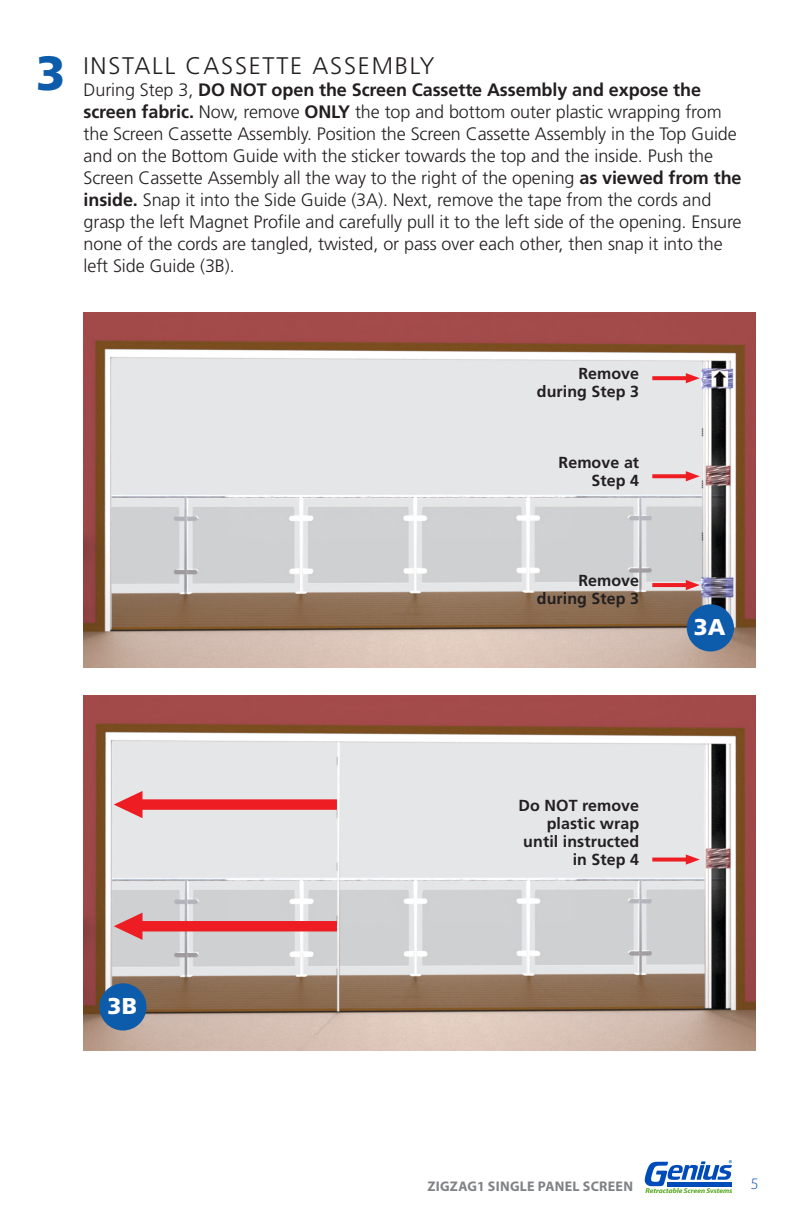
<style>
.page{position:relative;width:792px;height:1224px;background:#fff}
.page>*{position:absolute;margin:0;border:0;box-sizing:border-box;transform-origin:0 0}
.t1{font:900 48px "Frutiger";color:#0d5cab}
.t2{font:300 24px "Frutiger";letter-spacing:.075em;color:#231f20}
.t3{font:900 22.8px "Frutiger";color:#fff}
.t4{font:300 18px/22px "Frutiger";letter-spacing:-.005em;color:#231f20}
.t5{font:700 16px/18px "Frutiger";letter-spacing:.005em;color:#231f20;text-align:right}
.t6{font:300 16px "Myriad Pro";color:#004aba}
.t7{font:700 14px "Myriad Pro";letter-spacing:.02em;color:#808285}
.s1{font-weight:700}
</style>
<div class="page">
<svg style="left:645px;top:1160px;width:87px;height:32px"></svg>
<img style="left:84px;top:312px;width:672px;height:355px">
<img style="left:84px;top:696px;width:672px;height:355px">
<div style="left:687px;top:604px;width:47px;height:47px;background:#0d5cab;border-radius:50%"></div>
<div style="left:99px;top:983px;width:48px;height:48px;background:#0d5cab;border-radius:50%"></div>
<svg style="left:114px;top:791px;width:223px;height:27px;background:#e89498"></svg>
<svg style="left:114px;top:913px;width:223px;height:27px;background:#dd898c"></svg>
<svg style="left:652px;top:474px;width:34px;height:4px"></svg>
<svg style="left:686px;top:471px;width:14px;height:10px"></svg>
<svg style="left:652px;top:858px;width:34px;height:4px"></svg>
<svg style="left:686px;top:854px;width:14px;height:11px"></svg>
<svg style="left:652px;top:376px;width:34px;height:4px"></svg>
<svg style="left:686px;top:373px;width:14px;height:10px"></svg>
<hr style="left:652px;top:583px;width:37px;height:4px;background:#ee1d23">
<svg style="left:686px;top:580px;width:14px;height:10px"></svg>
<p class="t1" style="left:36px;top:44px;width:31px">3</p>
<p class="t2" style="left:84px;top:52px;width:352px">INSTALL CASSETTE ASSEMBLY</p>
<p class="t4" style="left:84px;top:79px;width:660px">During Step 3, <span class="s1">DO NOT open the Screen Cassette Assembly and expose the screen fabric.</span> Now, remove <span class="s1">ONLY</span> the top and bottom outer plastic wrapping from the Screen Cassette Assembly. Position the Screen Cassette Assembly in the Top Guide and on the Bottom Guide with the sticker towards the top and the inside. Push the Screen Cassette Assembly all the way to the right of the opening <span class="s1">as viewed from the inside.</span> Snap it into the Side Guide (3A). Next, remove the tape from the cords and grasp the left Magnet Profile and carefully pull it to the left side of the opening. Ensure none of the cords are tangled, twisted, or pass over each other, then snap it into the left Side Guide (3B).</p>
<p class="t5" style="left:537px;top:365px;width:104px">Remove during Step 3</p>
<p class="t5" style="left:559px;top:454px;width:82px">Remove at<br>Step 4</p>
<p class="t5" style="left:537px;top:572px;width:104px">Remove during Step 3</p>
<p class="t3" style="left:694px;top:614px;width:33px">3A</p>
<p class="t3" style="left:108px;top:993px;width:31px">3B</p>
<p class="t5" style="left:518px;top:796px;width:122px">Do NOT remove plastic wrap until instructed in Step 4</p>
<p class="t7" style="left:428px;top:1177px;width:207px">ZIGZAG1 SINGLE PANEL SCREEN</p>
<p class="t6" style="left:751px;top:1175px;width:9px">5</p>
</div>
